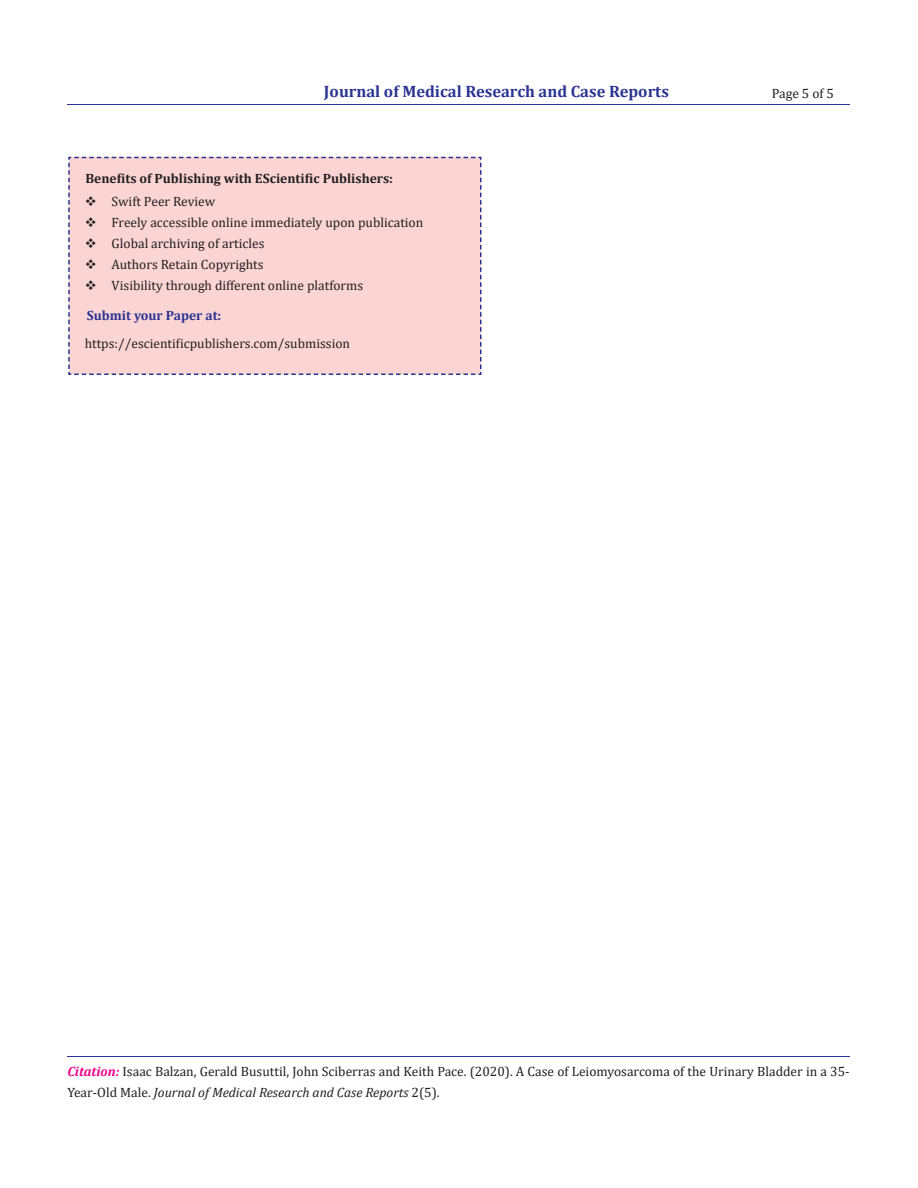
<style>
.page{position:relative;width:918px;height:1188px;background:#fff}
.page>*{position:absolute;margin:0;border:0;box-sizing:border-box;transform-origin:0 0}
.t1{font:700 16.5px "Cambria";color:#2b3393}
.t2{font:13.5px/21px "Cambria";color:#231f20}
.t3{font:700 13.5px "Cambria";color:#231f20}
.t4{font:700 13.5px "Cambria";color:#2b3393}
.s1{font-weight:700;font-style:italic;color:#ed028c}
.s2{font-style:italic}
</style>
<div class="page">
<hr style="left:67px;top:104px;width:783px;height:1px;background:#2b3393">
<hr style="left:67px;top:1056px;width:783px;height:1px;background:#2b3393">
<div style="left:68px;top:156px;width:414px;height:219px;background:#fbd5d4"></div>
<p class="t1" style="left:324px;top:80px;width:346px">Journal of Medical Research and Case Reports</p>
<p class="t3" style="left:86px;top:169px;width:309px">Benefits of Publishing with EScientific Publishers:</p>
<p class="t2" style="left:85px;top:190px;width:132px">❖ Swift Peer Review</p>
<p class="t2" style="left:85px;top:211px;width:340px">❖ Freely accessible online immediately upon publication</p>
<p class="t2" style="left:85px;top:232px;width:181px">❖ Global archiving of articles</p>
<p class="t2" style="left:85px;top:253px;width:180px">❖ Authors Retain Copyrights</p>
<p class="t2" style="left:85px;top:274px;width:280px">❖ Visibility through different online platforms</p>
<p class="t4" style="left:87px;top:305px;width:136px">Submit your Paper at:</p>
<p class="t2" style="left:85px;top:333px;width:267px">https://escientificpublishers.com/submission</p>
<p class="t2" style="left:772px;top:82px;width:64px">Page 5 of 5</p>
<p class="t2" style="left:67px;top:1061px;width:784px"><span class="s1">Citation:</span> Isaac Balzan, Gerald Busuttil, John Sciberras and Keith Pace. (2020). A Case of Leiomyosarcoma of the Urinary Bladder in a 35-<br>Year-Old Male. <span class="s2">Journal of Medical Research and Case Reports</span> 2(5).</p>
</div>
